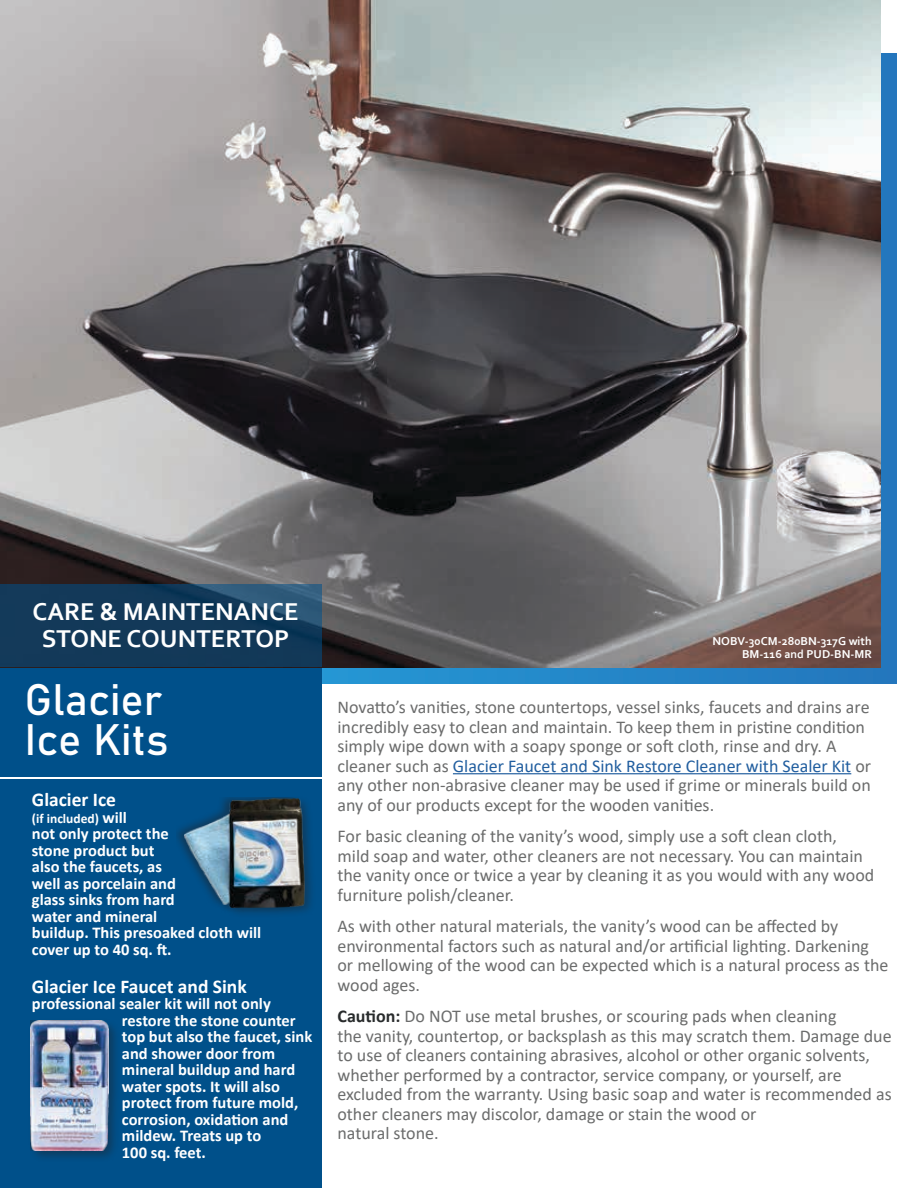
<style>
.page{position:relative;width:918px;height:1188px;background:#fff}
.page>*{position:absolute;margin:0;border:0;box-sizing:border-box;transform-origin:0 0}
.t1{font:43.5px/40.5px "Bahnschrift";color:#fff}
.t2{font:700 25.5px/27px "Corbel";color:#fff;text-align:center}
.t3{font:700 19.5px "Calibri";color:#fff}
.t4{font:18px/19.5px "Calibri";color:#6b6c6c}
.t5{font:700 16.5px/16.5px "Calibri";color:#fff}
.t6{font:700 13.5px "Calibri";color:#fff}
.t7{font:700 12px/13.5px "Corbel";color:#fff;text-align:right}
.s1{font-size:16.5px}
.s2{color:#215e9f}
.s3{font-weight:700;color:#282b2c}
</style>
<div class="page">
<svg style="left:321px;top:54px;width:576px;height:630px;background:#287fc1"></svg>
<img style="left:0;top:0;width:880px;height:668px">
<svg style="left:0;top:584px;width:321px;height:83px;background:#143c5b"></svg>
<div style="left:0;top:779px;width:321px;height:409px;background:#00508a"></div>
<div style="left:0;top:668px;width:321px;height:108px;background:#00508a"></div>
<hr style="left:453px;top:773px;width:398px;height:1px;background:#215e9f">
<div style="left:27px;top:1018px;width:94px;height:145px;background:#231f20;opacity:.4"></div>
<img style="left:30px;top:1021px;width:78px;height:129px">
<div style="left:183px;top:796px;width:133px;height:123px;background:#231f20;opacity:.4"></div>
<div style="left:176px;top:798px;width:129px;height:115px;background:#231f20;opacity:.46"></div>
<img style="left:184px;top:799px;width:121px;height:108px">
<h2 class="t2" style="left:33px;top:598px;width:267px">CARE &amp; MAINTENANCE<br>STONE COUNTERTOP</h2>
<h1 class="t1" style="left:24px;top:676px;width:146px">Glacier<br>Ice Kits</h1>
<p class="t3" style="left:32px;top:786px;width:86px">Glacier Ice</p>
<p class="t6" style="left:32px;top:809px;width:96px">(if included) <span class="s1">will</span></p>
<p class="t5" style="left:32px;top:825px;width:231px">not only protect the<br>stone product but<br>also the faucets, as<br>well as porcelain and<br>glass sinks from hard<br>water and mineral<br>buildup. This presoaked cloth will cover up to 40 sq. ft.</p>
<p class="t3" style="left:32px;top:973px;width:216px">Glacier Ice Faucet and Sink</p>
<p class="t5" style="left:122px;top:995px;width:192px;text-indent:-90px">professional sealer kit will not only restore the stone counter top but also the faucet, sink and shower door from mineral buildup and hard water spots. It will also protect from future mold, corrosion, oxidation and mildew. Treats up to<br>100 sq. feet.</p>
<p class="t7" style="left:712px;top:634px;width:161px">NOBV-30CM-280BN-317G with<br>BM-116 and PUD-BN-MR</p>
<p class="t4" style="left:338px;top:697px;width:535px">Novatto’s vanities, stone countertops, vessel sinks, faucets and drains are incredibly easy to clean and maintain. To keep them in pristine condition simply wipe down with a soapy sponge or soft cloth, rinse and dry. A cleaner such as <span class="s2">Glacier Faucet and Sink Restore Cleaner with Sealer Kit</span> or any other non-abrasive cleaner may be used if grime or minerals build on any of our products except for the wooden vanities.</p>
<p class="t4" style="left:338px;top:826px;width:538px">For basic cleaning of the vanity’s wood, simply use a soft clean cloth,<br>mild soap and water, other cleaners are not necessary. You can maintain the vanity once or twice a year by cleaning it as you would with any wood furniture polish/cleaner.</p>
<p class="t4" style="left:338px;top:916px;width:553px">As with other natural materials, the vanity’s wood can be affected by environmental factors such as natural and/or artificial lighting. Darkening or mellowing of the wood can be expected which is a natural process as the wood ages.</p>
<p class="t4" style="left:337px;top:1006px;width:556px"><span class="s3">Caution:</span> Do NOT use metal brushes, or scouring pads when cleaning<br>the vanity, countertop, or backsplash as this may scratch them. Damage due to use of cleaners containing abrasives, alcohol or other organic solvents, whether performed by a contractor, service company, or yourself, are excluded from the warranty. Using basic soap and water is recommended as other cleaners may discolor, damage or stain the wood or<br>natural stone.</p>
</div>
